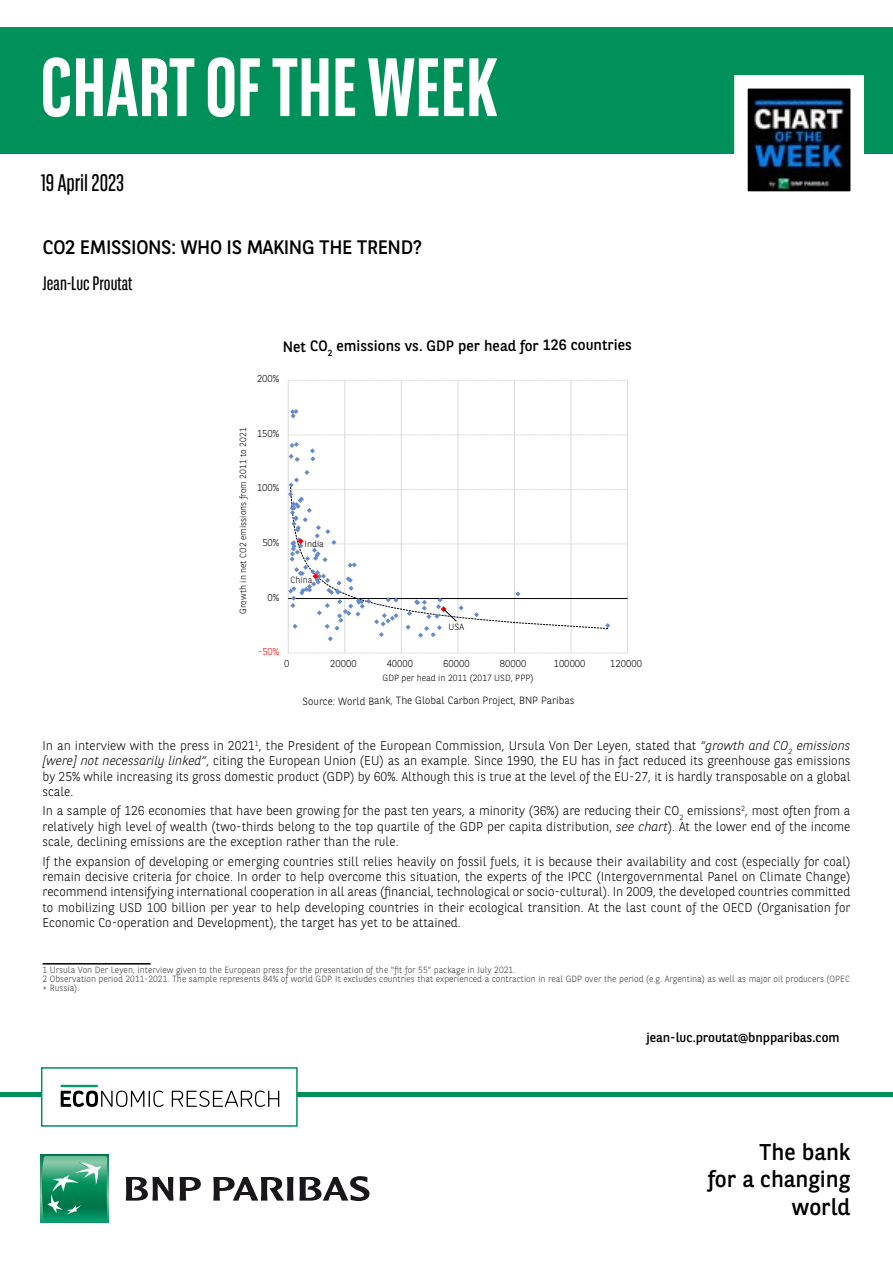
<style>
.page{position:relative;width:893px;height:1263px;background:#fff}
.page>*{position:absolute;margin:0;border:0;box-sizing:border-box;transform-origin:0 0}
.t1{font:700 82.5px "BNPP Sans Condensed";color:#fff}
.t2{font:24px "BNPP Sans Condensed";color:#000}
.t3{font:22.8px/27.3px "BNPP Sans";color:#000;text-align:right}
.t4{font:19.5px "BNPP Sans";letter-spacing:-.02em;color:#000}
.t5{font:19.5px "BNPP Sans Condensed";color:#000}
.t6{font:15px "BNPP Sans";letter-spacing:-.005em;color:#000}
.t7{font:13.05px "BNPP Sans";color:#000}
.t8{font:300 12.75px/15.3px "BNPP Sans";color:#000;text-align:justify}
.t9{font:300 10.5px "BNPP Sans";letter-spacing:-.005em;color:#000}
.t10{font:300 9.9px "BNPP Sans";color:#000}
.t11{font:300 9.9px "BNPP Sans";color:#f00}
.t12{font:300 9px/9px "BNPP Sans";color:#3c3c3b}
.t13{font:300 9px "BNPP Sans";letter-spacing:.005em;color:#000}
.s1{font-style:italic}
</style>
<div class="page">
<div style="left:1px;top:27px;width:892px;height:127px;background:#00915b"></div>
<hr style="left:0;top:1093px;width:893px;height:4px;background:#00915b">
<svg style="left:41px;top:1155px;width:68px;height:68px"></svg>
<svg style="left:42px;top:1156px;width:65px;height:64px;background:#35a178"></svg>
<svg style="left:126px;top:1177px;width:47px;height:23px"></svg>
<svg style="left:180px;top:1177px;width:21px;height:23px"></svg>
<svg style="left:213px;top:1176px;width:156px;height:25px"></svg>
<svg style="left:734px;top:75px;width:130px;height:117px;background:#606c78"></svg>
<div style="left:41px;top:1067px;width:257px;height:60px;background:#fff;border:2px solid #00915b"></div>
<svg style="left:172px;top:1090px;width:107px;height:17px"></svg>
<svg style="left:60px;top:1085px;width:104px;height:22px"></svg>
<svg style="left:288px;top:653px;width:339px;height:1px"></svg>
<svg style="left:289px;top:435px;width:337px;height:1px"></svg>
<svg style="left:289px;top:380px;width:338px;height:1px"></svg>
<hr style="left:288px;top:380px;width:1px;height:273px;background:#d9d9d9">
<hr style="left:344px;top:380px;width:1px;height:273px;background:#d9d9d9">
<hr style="left:401px;top:380px;width:1px;height:273px;background:#d9d9d9">
<hr style="left:458px;top:380px;width:1px;height:273px;background:#d9d9d9">
<hr style="left:514px;top:380px;width:1px;height:273px;background:#d9d9d9">
<hr style="left:571px;top:380px;width:1px;height:273px;background:#d9d9d9">
<hr style="left:627px;top:380px;width:1px;height:273px;background:#d9d9d9">
<svg style="left:310px;top:448px;width:5px;height:13px"></svg>
<svg style="left:290px;top:409px;width:8px;height:9px"></svg>
<svg style="left:289px;top:442px;width:10px;height:6px"></svg>
<svg style="left:289px;top:454px;width:11px;height:8px"></svg>
<svg style="left:288px;top:470px;width:339px;height:171px"></svg>
<hr style="left:43px;top:963px;width:108px;height:1px;background:#000">
<h1 class="t1" style="left:41px;top:39px;width:459px">CHART OF THE WEEK</h1>
<h2 class="t2" style="left:41px;top:168px;width:85px">19 April 2023</h2>
<h3 class="t4" style="left:43px;top:234px;width:381px">CO2 EMISSIONS: WHO IS MAKING THE TREND?</h3>
<h3 class="t5" style="left:43px;top:271px;width:91px">Jean-Luc Proutat</h3>
<p class="t6" style="left:283px;top:335px;width:351px">Net CO<sub>2</sub> emissions vs. GDP per head for 126 countries</p>
<p class="t10" style="left:257px;top:372px;width:24px">200%</p>
<p class="t13" style="left:237px;top:614px;width:188px;rotate:-90deg">Growth in net CO2 emissions from 2011 to 2021</p>
<p class="t10" style="left:257px;top:427px;width:24px">150%</p>
<p class="t10" style="left:257px;top:481px;width:24px">100%</p>
<p class="t10" style="left:262px;top:536px;width:18px">50%</p>
<p class="t10" style="left:268px;top:590px;width:13px">0%</p>
<p class="t13" style="left:305px;top:537px;width:21px">India</p>
<p class="t13" style="left:291px;top:573px;width:23px">China</p>
<p class="t11" style="left:258px;top:645px;width:23px">-50%</p>
<p class="t13" style="left:449px;top:621px;width:17px">USA</p>
<p class="t10" style="left:284px;top:657px;width:7px">0</p>
<p class="t10" style="left:330px;top:657px;width:28px">20000</p>
<p class="t10" style="left:387px;top:657px;width:28px">40000</p>
<p class="t10" style="left:443px;top:657px;width:28px">60000</p>
<p class="t10" style="left:500px;top:657px;width:28px">80000</p>
<p class="t10" style="left:554px;top:657px;width:33px">100000</p>
<p class="t10" style="left:610px;top:657px;width:33px">120000</p>
<p class="t13" style="left:383px;top:672px;width:152px">GDP per head in 2011 (2017 USD, PPP)</p>
<p class="t9" style="left:303px;top:693px;width:273px">Source: World Bank, The Global Carbon Project, BNP Paribas</p>
<p class="t8" style="left:43px;top:737px;width:809px">In an interview with the press in 2021<sup>1</sup>, the President of the European Commission, Ursula Von Der Leyen, stated that <span class="s1">“growth and CO</span><sub>2</sub> <span class="s1">emissions [were] not necessarily linked”</span>, citing the European Union (EU) as an example. Since 1990, the EU has in fact reduced its greenhouse gas emissions by 25% while increasing its gross domestic product (GDP) by 60%. Although this is true at the level of the EU-27, it is hardly transposable on a global scale.</p>
<p class="t8" style="left:43px;top:803px;width:809px">In a sample of 126 economies that have been growing for the past ten years, a minority (36%) are reducing their CO<sub>2</sub> emissions<sup>2</sup>, most often from a relatively high level of wealth (two-thirds belong to the top quartile of the GDP per capita distribution, <span class="s1">see chart</span>). At the lower end of the income scale, declining emissions are the exception rather than the rule.</p>
<p class="t8" style="left:43px;top:853px;width:810px">If the expansion of developing or emerging countries still relies heavily on fossil fuels, it is because their availability and cost (especially for coal) remain decisive criteria for choice. In order to help overcome this situation, the experts of the IPCC (Intergovernmental Panel on Climate Change) recommend intensifying international cooperation in all areas (financial, technological or socio-cultural). In 2009, the developed countries committed to mobilizing USD 100 billion per year to help developing countries in their ecological transition. At the last count of the OECD (Organisation for Economic Co-operation and Development), the target has yet to be attained.</p>
<p class="t12" style="left:43px;top:965px;width:809px">1 Ursula Von Der Leyen, interview given to the European press for the presentation of the "fit for 55” package in July 2021.<br>2 Observation period 2011-2021. The sample represents 84% of world GDP. It excludes countries that experienced a contraction in real GDP over the period (e.g. Argentina) as well as major oil producers (OPEC + Russia).</p>
<p class="t7" style="left:646px;top:1029px;width:195px">jean-luc.proutat@bnpparibas.com</p>
<h3 class="t3" style="left:708px;top:1137px;width:144px">The bank<br>for a changing world</h3>
</div>
